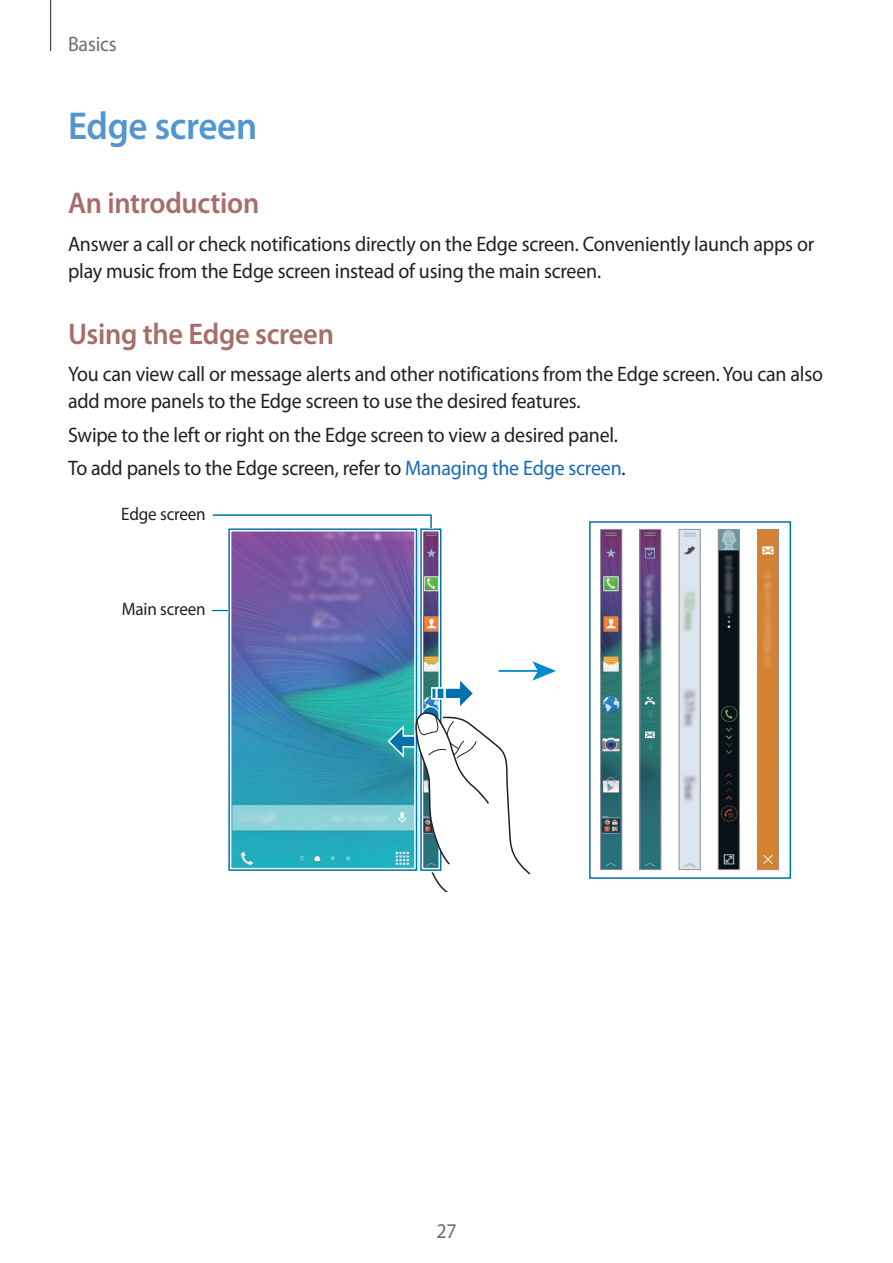
<style>
.page{position:relative;width:893px;height:1263px;background:#fff}
.page>*{position:absolute;margin:0;border:0;box-sizing:border-box;transform-origin:0 0}
.t1{font:600 39px "Myriad Pro";letter-spacing:-.01em;color:#5296d1;scale:.95 1}
.t2{font:600 30px "Myriad Pro";letter-spacing:-.01em;color:#a66e6a;scale:.95 1}
.t3{font:21px/27px "Myriad Pro";letter-spacing:-.01em;color:#231f20;scale:.95 1}
.t4{font:21px "Myriad Pro";letter-spacing:-.01em;color:#6c6d70;scale:.95 1}
.t5{font:18px "Myriad Pro";letter-spacing:-.01em;color:#231f20;scale:.95 1}
.s1{color:#1768b4}
</style>
<div class="page">
<hr style="left:50px;top:0;width:1px;height:51px;background:#231f20">
<svg style="left:232px;top:532px;width:206px;height:335px"></svg>
<div style="left:588px;top:520px;width:205px;height:360px;border:4px solid #fff"></div>
<div style="left:589px;top:521px;width:202px;height:358px;border:2px solid #0073ae"></div>
<div style="left:419px;top:527px;width:24px;height:345px;border:4px solid #fff"></div>
<div style="left:420px;top:528px;width:21px;height:343px;border:2px solid #0073ae"></div>
<div style="left:228px;top:528px;width:189px;height:343px;border:2px solid #0073ae"></div>
<svg style="left:335px;top:661px;width:221px;height:230px"></svg>
<svg style="left:212px;top:609px;width:16px;height:3px"></svg>
<svg style="left:212px;top:610px;width:16px;height:1px"></svg>
<svg style="left:212px;top:514px;width:224px;height:19px"></svg>
<img style="left:600px;top:529px;width:23px;height:341px">
<svg style="left:678px;top:529px;width:23px;height:341px"></svg>
<svg style="left:757px;top:529px;width:22px;height:341px"></svg>
<svg style="left:717px;top:529px;width:23px;height:341px"></svg>
<svg style="left:639px;top:529px;width:23px;height:341px"></svg>
<p class="t4" style="left:68px;top:31px;width:53px">Basics</p>
<h1 class="t1" style="left:68px;top:101px;width:201px">Edge screen</h1>
<h2 class="t2" style="left:68px;top:184px;width:203px">An introduction</h2>
<p class="t3" style="left:68px;top:230px;width:787px">Answer a call or check notifications directly on the Edge screen. Conveniently launch apps or play music from the Edge screen instead of using the main screen.</p>
<h2 class="t2" style="left:68px;top:314px;width:281px">Using the Edge screen</h2>
<p class="t3" style="left:68px;top:360px;width:796px">You can view call or message alerts and other notifications from the Edge screen. You can also add more panels to the Edge screen to use the desired features.</p>
<p class="t3" style="left:68px;top:418px;width:588px;line-height:33.3px">Swipe to the left or right on the Edge screen to view a desired panel.<br>To add panels to the Edge screen, refer to <span class="s1">Managing the Edge screen</span>.</p>
<p class="t5" style="left:121px;top:503px;width:90px">Edge screen</p>
<p class="t5" style="left:122px;top:598px;width:90px">Main screen</p>
<p class="t4" style="left:436px;top:1218px;width:23px">27</p>
</div>
